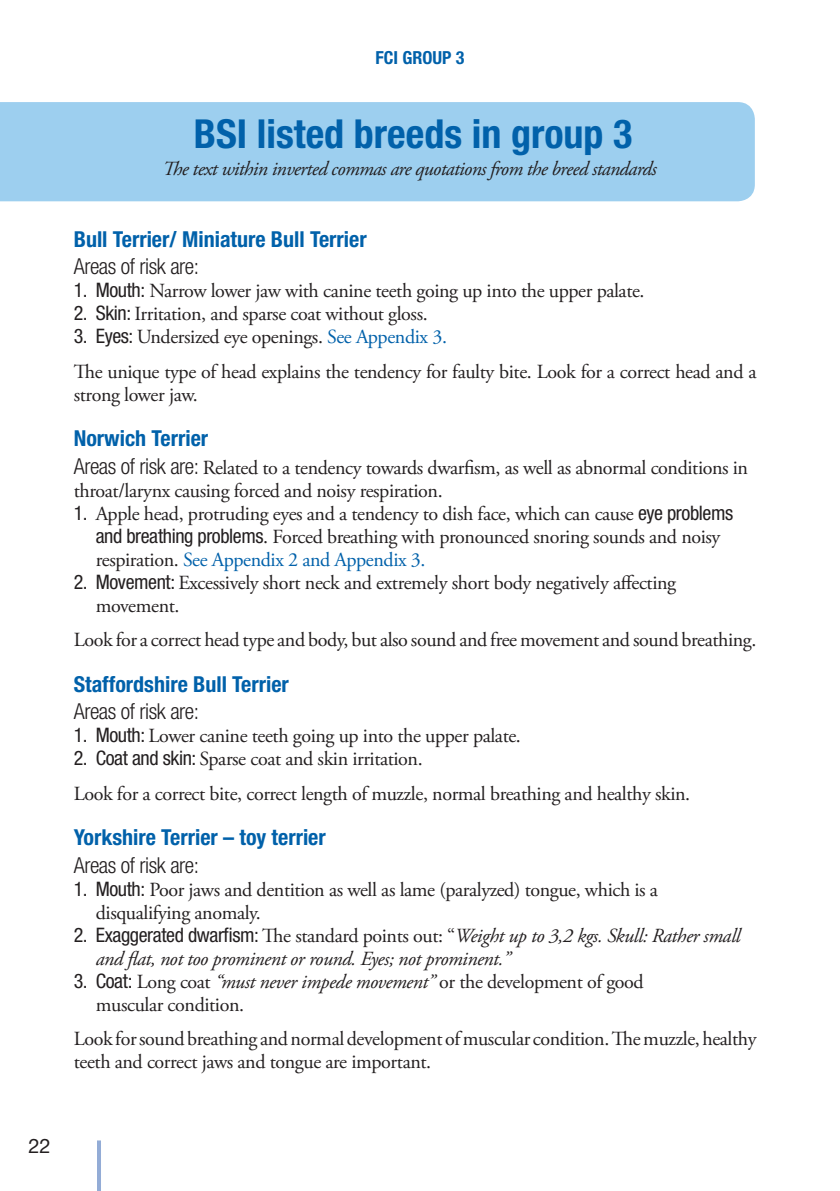
<style>
.page{position:relative;width:840px;height:1191px;background:#fff}
.page>*{position:absolute;margin:0;border:0;box-sizing:border-box;transform-origin:0 0}
.Huvudrubrik{font:700 condensed 40px "Helvetica Neue LT Std";color:#0161aa}
.Rubrik_m_färg__numme{font:700 condensed 22px "Helvetica Neue LT Std";color:#0161aa}
.Brödtext{font:300 condensed 22px "Helvetica Neue LT Std";letter-spacing:-.02em;color:#231f20}
.Brödtext-2{font:20px/23px "Adobe Garamond Pro";letter-spacing:-.02em;color:#231f20}
.Brödtext-3{font:italic 20px/23px "Adobe Garamond Pro";letter-spacing:-.025em;color:#231f20}
.t1{font:20px "Helvetica Neue LT Std";color:#231f20}
.Brödtext-4{font:700 condensed 18px "Helvetica Neue LT Std";color:#0161aa}
.s1{font-family:"Helvetica Neue LT Std";font-stretch:condensed}
.s2{color:#0161aa}
.s3{font-family:"Helvetica Neue LT Std";font-weight:300;font-stretch:condensed;font-size:22px}
.s4{font-family:"Helvetica Neue LT Std";font-style:normal;font-stretch:condensed}
.s5{font-style:normal}
.s6{font-style:italic}
</style>
<div class="page">
<hr style="left:97px;top:1140px;width:4px;height:51px;background:#93acd6">
<div style="left:0;top:102px;width:754px;height:99px;background:#9dcfef"></div>
<p class="Brödtext-4" style="left:375px;top:47px;width:90px">FCI GROUP 3</p>
<p class="Huvudrubrik" style="left:194px;top:109px;width:440px">BSI listed breeds in group 3</p>
<p class="Brödtext-3" style="left:162px;top:157px;width:495px">The text within inverted commas are quotations from the breed standards</p>
<p class="Rubrik_m_färg__numme" style="left:74px;top:226px;width:294px">Bull Terrier/ Miniature Bull Terrier</p>
<p class="Brödtext" style="left:74px;top:254px;width:127px">Areas of risk are:</p>
<p class="Brödtext-2" style="left:74px;top:280px;width:572px"><span class="s1">1. Mouth:</span> Narrow lower jaw with canine teeth going up into the upper palate.</p>
<p class="Brödtext-2" style="left:74px;top:303px;width:355px"><span class="s1">2. Skin:</span> Irritation, and sparse coat without gloss.</p>
<p class="Brödtext-2" style="left:74px;top:326px;width:374px"><span class="s1">3. Eyes:</span> Undersized eye openings. <span class="s2">See Appendix 3.</span></p>
<p class="Brödtext-2" style="left:74px;top:360px;width:684px">The unique type of head explains the tendency for faulty bite. Look for a correct head and a strong lower jaw.</p>
<p class="Rubrik_m_färg__numme" style="left:74px;top:425px;width:136px">Norwich Terrier</p>
<p class="Brödtext-2" style="left:74px;top:457px;width:675px"><span class="s3">Areas of risk are:</span> Related to a tendency towards dwarfism, as well as abnormal conditions in throat/larynx causing forced and noisy respiration.</p>
<p class="Brödtext-2" style="left:96px;top:503px;width:638px;text-indent:-22px"><span class="s1">1.</span> Apple head, protruding eyes and a tendency to dish face, which can cause <span class="s1">eye problems and breathing problems</span>. Forced breathing with pronounced snoring sounds and noisy respiration. <span class="s2">See Appendix 2 and Appendix 3.</span></p>
<p class="Brödtext-2" style="left:96px;top:572px;width:581px;text-indent:-22px"><span class="s1">2. Movement:</span> Excessively short neck and extremely short body negatively affecting movement.</p>
<p class="Brödtext-2" style="left:74px;top:629px;width:683px">Look for a correct head type and body, but also sound and free movement and sound breathing.</p>
<p class="Rubrik_m_färg__numme" style="left:74px;top:670px;width:216px">Staffordshire Bull Terrier</p>
<p class="Brödtext" style="left:74px;top:699px;width:127px">Areas of risk are:</p>
<p class="Brödtext-2" style="left:74px;top:725px;width:448px"><span class="s1">1. Mouth:</span> Lower canine teeth going up into the upper palate.</p>
<p class="Brödtext-2" style="left:74px;top:748px;width:350px"><span class="s1">2. Coat and skin:</span> Sparse coat and skin irritation.</p>
<p class="Brödtext-2" style="left:74px;top:782px;width:617px">Look for a correct bite, correct length of muzzle, normal breathing and healthy skin.</p>
<p class="Rubrik_m_färg__numme" style="left:74px;top:824px;width:253px">Yorkshire Terrier – toy terrier</p>
<p class="Brödtext" style="left:74px;top:852px;width:127px">Areas of risk are:</p>
<p class="Brödtext-2" style="left:96px;top:878px;width:563px;text-indent:-22px"><span class="s1">1. Mouth:</span> Poor jaws and dentition as well as lame (paralyzed) tongue, which is a disqualifying anomaly.</p>
<p class="Brödtext-3" style="left:96px;top:924px;width:646px;text-indent:-22px"><span class="s4">2. Exaggerated dwarfism:</span> <span class="s5">The standard points out: “</span>Weight up to 3,2 kgs. Skull: Rather small and flat, not too prominent or round. Eyes; not prominent.”</p>
<p class="Brödtext-2" style="left:96px;top:970px;width:549px;text-indent:-22px"><span class="s1">3. Coat:</span> Long coat <span class="s6">“must never impede movement”</span> or the development of good muscular condition.</p>
<p class="Brödtext-2" style="left:74px;top:1028px;width:683px">Look for sound breathing and normal development of muscular condition. The muzzle, healthy teeth and correct jaws and tongue are important.</p>
<p class="t1" style="left:28px;top:1134px;width:24px">22</p>
</div>
